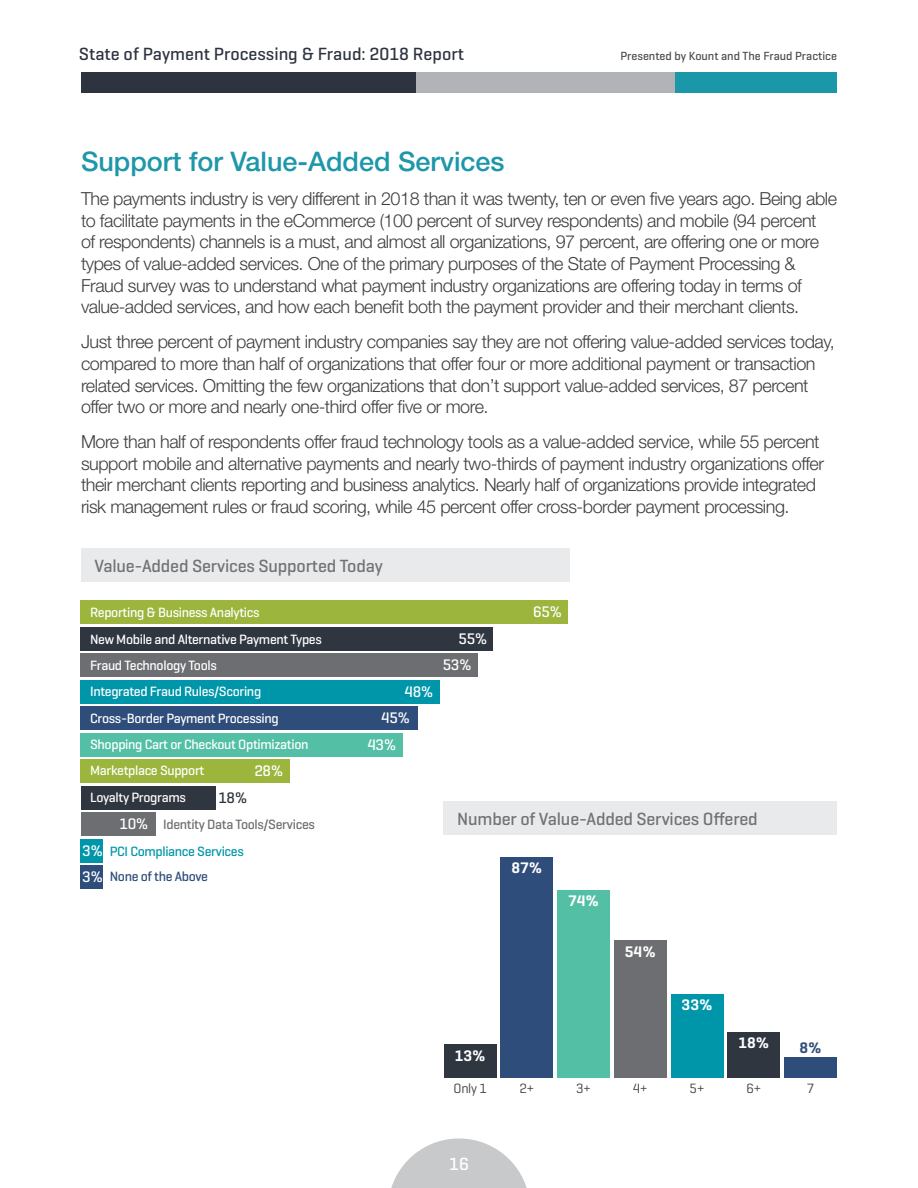
<style>
.page{position:relative;width:918px;height:1188px;background:#fff}
.page>*{position:absolute;margin:0;border:0;box-sizing:border-box;transform-origin:0 0}
.t1{font:500 27px "Helvetica Neue LT Std";color:#1d97a9}
.t2{font:300 18px/21.6px "Helvetica Neue LT Std";letter-spacing:-.025em;color:#3e3e3f}
.t3{font:500 18px "Geogrotesque";letter-spacing:-.01em;color:#717275}
.t4{font:500 18px "Geogrotesque";color:#2d333f}
.t5{font:500 18px "Geogrotesque";color:#fff}
.t6{font:500 15.6px/26.4px "Geogrotesque";letter-spacing:-.025em;color:#fff}
.t7{font:600 15.6px "Geogrotesque";color:#fff}
.t8{font:500 15.6px "Geogrotesque";color:#2f3640}
.t9{font:600 15.6px "Geogrotesque";color:#2f4d7a}
.t10{font:500 13.65px "Geogrotesque";letter-spacing:-.025em;color:#fff}
.t11{font:500 13.65px "Geogrotesque";letter-spacing:-.025em;color:#6d6e71}
.t12{font:500 13.65px "Geogrotesque";letter-spacing:-.025em;color:#0096aa}
.t13{font:500 13.65px "Geogrotesque";letter-spacing:-.025em;color:#2f4d7a}
.t14{font:13.65px "Geogrotesque";color:#414042}
.t15{font:500 12px "Geogrotesque";color:#4b4c4d}
.s1{font-size:15.6px;color:#fff}
</style>
<div class="page">
<div style="left:81px;top:72px;width:756px;height:21px;background:#2d333f"></div>
<div style="left:417px;top:72px;width:420px;height:21px;background:#b2b3b7"></div>
<div style="left:675px;top:72px;width:162px;height:21px;background:#1b97aa"></div>
<svg style="left:391px;top:1138px;width:136px;height:50px"></svg>
<div style="left:81px;top:548px;width:488px;height:34px;background:#e9eaeb"></div>
<div style="left:81px;top:865px;width:22px;height:24px;background:#2f4d7a"></div>
<div style="left:81px;top:839px;width:22px;height:24px;background:#0096aa"></div>
<div style="left:81px;top:812px;width:74px;height:24px;background:#6d6e71"></div>
<div style="left:81px;top:786px;width:134px;height:24px;background:#2f3640"></div>
<div style="left:81px;top:759px;width:209px;height:24px;background:#9cb53c"></div>
<div style="left:81px;top:733px;width:322px;height:24px;background:#53c0a5"></div>
<div style="left:81px;top:706px;width:337px;height:24px;background:#2f4d7a"></div>
<div style="left:81px;top:680px;width:359px;height:24px;background:#0096aa"></div>
<div style="left:81px;top:653px;width:397px;height:24px;background:#6d6e71"></div>
<div style="left:81px;top:627px;width:412px;height:24px;background:#2f3640"></div>
<div style="left:81px;top:601px;width:487px;height:23px;background:#9cb53c"></div>
<div style="left:444px;top:801px;width:393px;height:34px;background:#e9eaeb"></div>
<div style="left:784px;top:1057px;width:53px;height:21px;background:#2f4d7a"></div>
<div style="left:728px;top:1032px;width:52px;height:46px;background:#2f3640"></div>
<div style="left:671px;top:994px;width:53px;height:84px;background:#0096aa"></div>
<div style="left:614px;top:940px;width:53px;height:138px;background:#6d6e71"></div>
<div style="left:557px;top:890px;width:53px;height:188px;background:#53c0a5"></div>
<div style="left:501px;top:857px;width:52px;height:221px;background:#2f4d7a"></div>
<div style="left:444px;top:1045px;width:53px;height:33px;background:#2f3640"></div>
<p class="t4" style="left:79px;top:42px;width:387px">State of Payment Processing &amp; Fraud: 2018 Report</p>
<p class="t15" style="left:620px;top:48px;width:218px">Presented by Kount and The Fraud Practice</p>
<p class="t1" style="left:81px;top:146px;width:425px">Support for Value-Added Services</p>
<p class="t2" style="left:81px;top:188px;width:758px">The payments industry is very different in 2018 than it was twenty, ten or even five years ago. Being able to facilitate payments in the eCommerce (100 percent of survey respondents) and mobile (94 percent<br>of respondents) channels is a must, and almost all organizations, 97 percent, are offering one or more types of value-added services. One of the primary purposes of the State of Payment Processing &amp; Fraud survey was to understand what payment industry organizations are offering today in terms of value-added services, and how each benefit both the payment provider and their merchant clients.</p>
<p class="t2" style="left:81px;top:331px;width:755px">Just three percent of payment industry companies say they are not offering value-added services today, compared to more than half of organizations that offer four or more additional payment or transaction related services. Omitting the few organizations that don’t support value-added services, 87 percent offer two or more and nearly one-third offer five or more.</p>
<p class="t2" style="left:81px;top:431px;width:745px">More than half of respondents offer fraud technology tools as a value-added service, while 55 percent support mobile and alternative payments and nearly two-thirds of payment industry organizations offer their merchant clients reporting and business analytics. Nearly half of organizations provide integrated risk management rules or fraud scoring, while 45 percent offer cross-border payment processing.</p>
<p class="t3" style="left:94px;top:555px;width:290px">Value-Added Services Supported Today</p>
<p class="t10" style="left:90px;top:604px;width:171px">Reporting &amp; Business Analytics</p>
<p class="t10" style="left:90px;top:630px;width:233px">New Mobile and Alternative Payment Types</p>
<p class="t10" style="left:90px;top:657px;width:128px">Fraud Technology Tools</p>
<p class="t10" style="left:90px;top:683px;width:173px">Integrated Fraud Rules/Scoring</p>
<p class="t10" style="left:90px;top:710px;width:190px">Cross-Border Payment Processing</p>
<p class="t10" style="left:90px;top:736px;width:220px">Shopping Cart or Checkout Optimization</p>
<p class="t10" style="left:90px;top:762px;width:116px">Marketplace Support</p>
<p class="t10" style="left:90px;top:789px;width:97px">Loyalty Programs</p>
<p class="t11" style="left:163px;top:816px;width:153px">Identity Data Tools/Services</p>
<p class="t12" style="left:110px;top:843px;width:136px">PCI Compliance Services</p>
<p class="t6" style="left:254px;top:757px;width:31px">28%</p>
<p class="t8" style="left:218px;top:788px;width:31px">18%</p>
<p class="t6" style="left:120px;top:810px;width:31px">10%</p>
<p class="t6" style="left:82px;top:837px;width:22px">3%</p>
<p class="t13" style="left:82px;top:868px;width:127px"><span class="s1">3%</span> None of the Above</p>
<p class="t6" style="left:405px;top:678px;width:31px">48%</p>
<p class="t6" style="left:381px;top:704px;width:31px">45%</p>
<p class="t6" style="left:367px;top:731px;width:31px">43%</p>
<p class="t6" style="left:443px;top:625px;width:46px;text-indent:16px">55%<br>53%</p>
<p class="t6" style="left:533px;top:598px;width:31px">65%</p>
<p class="t3" style="left:457px;top:808px;width:302px">Number of Value-Added Services Offered</p>
<p class="t7" style="left:511px;top:858px;width:33px">87%</p>
<p class="t7" style="left:568px;top:891px;width:33px">74%</p>
<p class="t7" style="left:625px;top:942px;width:33px">54%</p>
<p class="t7" style="left:455px;top:1046px;width:33px">13%</p>
<p class="t7" style="left:682px;top:995px;width:33px">33%</p>
<p class="t7" style="left:738px;top:1033px;width:33px">18%</p>
<p class="t9" style="left:800px;top:1038px;width:24px">8%</p>
<p class="t14" style="left:454px;top:1080px;width:35px">Only 1</p>
<p class="t14" style="left:519px;top:1080px;width:17px">2+</p>
<p class="t14" style="left:576px;top:1080px;width:17px">3+</p>
<p class="t14" style="left:633px;top:1080px;width:17px">4+</p>
<p class="t14" style="left:690px;top:1080px;width:17px">5+</p>
<p class="t14" style="left:746px;top:1080px;width:17px">6+</p>
<p class="t14" style="left:807px;top:1080px;width:9px">7</p>
<p class="t5" style="left:449px;top:1152px;width:21px">16</p>
</div>
